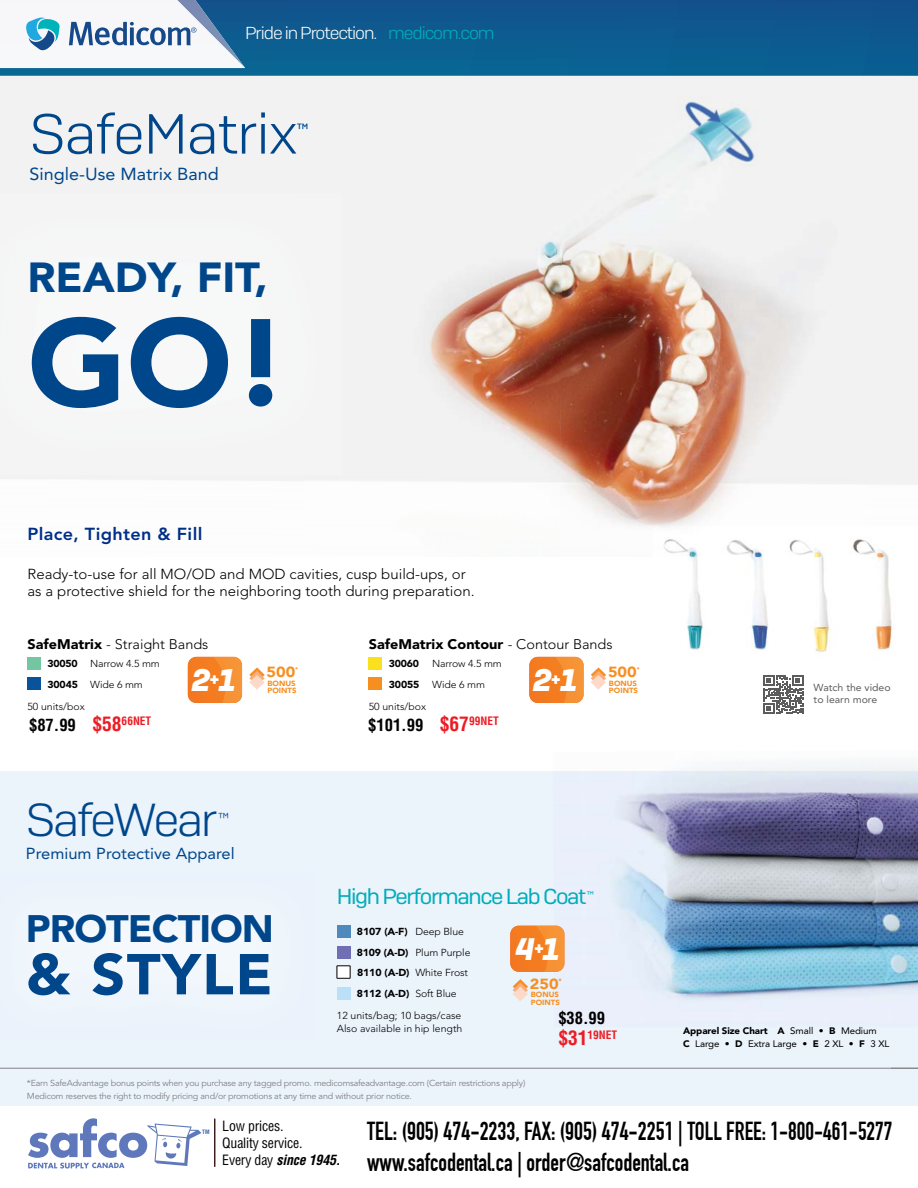
<style>
.page{position:relative;width:918px;height:1188px;background:#fff}
.page>*{position:absolute;margin:0;border:0;box-sizing:border-box;transform-origin:0 0}
.t1{font:900 122.55px "Avenir LT Std";color:#00468b;scale:1.04 1}
.t2{font:900 57px "Avenir LT Std";letter-spacing:.025em;color:#00468b;scale:1.04 1}
.t3{font:300 56.4px "Camber W04";letter-spacing:-.02em;color:#00468b;scale:1.04 1}
.t4{font:300 46.2px "Camber W04";letter-spacing:-.05em;color:#00468b;scale:1.04 1}
.t5{font:900 41.7px "Avenir LT Std";color:#00468b;scale:1.04 1}
.t6{font:900 37.95px "Avenir LT Std";letter-spacing:-.025em;color:#00468b;scale:1.04 1}
.t7{font:italic 700 31.2px "Camber W04";color:#fff;scale:.96 1}
.t8{font:25.5px/30.6px "DIN Engschrift LT Alternate";color:#000;scale:.94 1}
.t9{font:21.6px "Camber W04";letter-spacing:-.06em;color:#00adbb;scale:1.04 1}
.t10{font:italic 700 18.15px "Camber W04";color:#fff;scale:.96 1}
.t11{font:300 17.4px "Camber W04";letter-spacing:-.06em;color:#fff;scale:1.04 1}
.t12{font:17.4px "Avenir LT Std";color:#00468b;scale:1.04 1}
.t13{font:800 17.4px "Avenir LT Std";letter-spacing:.02em;color:#002f87;scale:1.04 1}
.t14{font:700 condensed 16.5px "Helvetica LT Std";color:#000}
.t15{font:15.9px "Avenir LT Std";color:#00468b;scale:1.04 1}
.t16{font:900 14.7px "Avenir";color:#f78f22;scale:1.1 1}
.t17{font:300 14.4px/17.4px "Avenir LT Std";color:#000;scale:1.04 1}
.t18{font:900 13.95px "Avenir LT Std";color:#000;scale:1.04 1}
.t19{font:300 13.95px "Avenir LT Std";color:#000;scale:1.04 1}
.t20{font:condensed 13.8px/16.6px "Helvetica LT Std";letter-spacing:-.015em;color:#000}
.t21{font:13.5px "Camber W04";color:#00468b;scale:1.04 1}
.t22{font:300 13.05px "Camber W04";color:#00468b;scale:1.04 1}
.t23{font:700 condensed 11.4px "Helvetica LT Std";color:#ed1c24}
.t24{font:300 10.05px/20.9px "Avenir LT Std";color:#000;scale:1.04 1}
.t25{font:900 10.05px/20.9px "Avenir LT Std";letter-spacing:-.01em;color:#000;scale:1.04 1}
.t26{font:10.05px/12.1px "Avenir LT Std";color:#5c5c5d;scale:1.04 1}
.t27{font:9.45px/13px "Avenir LT Std";letter-spacing:-.01em;color:#000;scale:1.04 1}
.t28{font:8.7px/13px "Avenir LT Std";letter-spacing:-.025em;color:#808285;scale:1.04 1}
.t29{font:8.25px "Camber W04";color:#00adbb;scale:1.04 1}
.t30{font:900 7.5px/7.5px "Avenir";color:#f78f22;scale:1.04 1}
.t31{font:900 6.3px "Avenir";color:#f78f22;scale:1.1 1}
.t32{font:700 condensed 5.85px "Helvetica LT Std";color:#3763af}
.t33{font:900 5.55px "Avenir";color:#f78f22;scale:1.1 1}
.s1{color:#00b2ba}
.s2{font-weight:900}
.s3{font-weight:300}
.s4{font-size:31.2px}
.s5{font-size:19.5px;color:#ed1c24}
.s6{font-size:19.5px}
.s7{font-weight:700;font-style:italic}
</style>
<div class="page">
<svg style="left:0;top:0;width:918px;height:76px;background:#0d5c90"></svg>
<img style="left:0;top:0;width:245px;height:68px">
<svg style="left:69px;top:22px;width:127px;height:23px"></svg>
<svg style="left:23px;top:17px;width:37px;height:36px"></svg>
<div style="left:0;top:771px;width:918px;height:334px;background:#ebf3fb"></div>
<hr style="left:0;top:1068px;width:918px;height:1px;background:#808285">
<img style="left:561px;top:76px;width:306px;height:241px">
<img style="left:305px;top:218px;width:257px;height:264px">
<img style="left:559px;top:317px;width:310px;height:210px">
<img style="left:553px;top:762px;width:365px;height:238px">
<div style="left:0;top:194px;width:342px;height:281px;background:#f5f6f6"></div>
<div style="left:27px;top:657px;width:14px;height:12px;background:#73c6a1"></div>
<div style="left:27px;top:678px;width:14px;height:12px;background:#085399"></div>
<svg style="left:249px;top:667px;width:16px;height:23px"></svg>
<svg style="left:188px;top:657px;width:25px;height:46px"></svg>
<img style="left:213px;top:657px;width:29px;height:46px">
<div style="left:369px;top:657px;width:13px;height:12px;background:#fbe01d"></div>
<div style="left:369px;top:678px;width:13px;height:12px;background:#f78e20"></div>
<svg style="left:591px;top:667px;width:15px;height:23px"></svg>
<svg style="left:529px;top:657px;width:26px;height:46px"></svg>
<img style="left:555px;top:657px;width:28px;height:46px">
<svg style="left:510px;top:926px;width:54px;height:47px"></svg>
<img style="left:536px;top:926px;width:28px;height:46px">
<svg style="left:513px;top:979px;width:15px;height:22px"></svg>
<div style="left:337px;top:925px;width:13px;height:13px;background:#4e8abe"></div>
<div style="left:337px;top:946px;width:13px;height:13px;background:#716fb4"></div>
<div style="left:337px;top:987px;width:13px;height:12px;background:#b9e0f7"></div>
<svg style="left:337px;top:966px;width:14px;height:13px"></svg>
<svg style="left:763px;top:675px;width:41px;height:39px"></svg>
<img style="left:664px;top:538px;width:228px;height:114px">
<hr style="left:214px;top:1119px;width:1px;height:48px;background:#000">
<svg style="left:28px;top:1118px;width:173px;height:51px"></svg>
<h3 class="t11" style="left:245px;top:23px;width:241px">Pride in Protection. <span class="s1">medicom.com</span></h3>
<h3 class="t3" style="left:30px;top:101px;width:260px">SafeMatrix</h3>
<h3 class="t21" style="left:297px;top:120px;width:13px">™</h3>
<h3 class="t12" style="left:30px;top:165px;width:184px">Single-Use Matrix Band</h3>
<h3 class="t5" style="left:27px;top:253px;width:233px">READY, FIT,</h3>
<h1 class="t1" style="left:27px;top:292px;width:253px">GO!</h1>
<h3 class="t13" style="left:27px;top:526px;width:170px">Place, Tighten &amp; Fill</h3>
<h3 class="t17" style="left:27px;top:566px;width:431px">Ready-to-use for all MO/OD and MOD cavities, cusp build-ups, or as a protective shield for the neighboring tooth during preparation.</h3>
<h3 class="t19" style="left:27px;top:637px;width:176px"><span class="s2">SafeMatrix</span> - Straight Bands</h3>
<h3 class="t18" style="left:369px;top:636px;width:236px">SafeMatrix Contour <span class="s3">- Contour Bands</span></h3>
<p class="t24" style="left:47px;top:653px;width:110px"><span class="s2">30050</span> Narrow 4.5 mm<br><span class="s2">30045</span> Wide 6 mm</p>
<p class="t24" style="left:27px;top:696px;width:57px">50 units/box</p>
<h3 class="t7" style="left:192px;top:662px;width:21px">2</h3>
<h3 class="t10" style="left:210px;top:670px;width:28px">+<span class="s4">1</span></h3>
<h3 class="t16" style="left:267px;top:663px;width:28px">500</h3>
<p class="t33" style="left:295px;top:666px;width:4px">*</p>
<p class="t30" style="left:267px;top:680px;width:29px">BONUS</p>
<p class="t30" style="left:267px;top:687px;width:29px">POINTS</p>
<p class="t25" style="left:389px;top:653px;width:31px">30060</p>
<p class="t24" style="left:389px;top:653px;width:110px;text-indent:43px">Narrow 4.5 mm<br><span class="s2">30055</span> Wide 6 mm</p>
<p class="t24" style="left:369px;top:696px;width:57px">50 units/box</p>
<h3 class="t7" style="left:533px;top:662px;width:21px">2</h3>
<h3 class="t10" style="left:551px;top:670px;width:28px">+<span class="s4">1</span></h3>
<h3 class="t16" style="left:608px;top:663px;width:28px">500</h3>
<p class="t33" style="left:637px;top:666px;width:4px">*</p>
<p class="t30" style="left:609px;top:680px;width:29px">BONUS</p>
<p class="t30" style="left:609px;top:687px;width:29px">POINTS</p>
<h3 class="t14" style="left:29px;top:719px;width:124px">$87.99 <span class="s5">$58</span><sup>66NET</sup></h3>
<h3 class="t14" style="left:368px;top:719px;width:132px">$101.99 <span class="s5">$67</span><sup>99NET</sup></h3>
<h3 class="t4" style="left:26px;top:793px;width:186px">SafeWear</h3>
<h3 class="t22" style="left:218px;top:810px;width:12px">™</h3>
<h3 class="t15" style="left:26px;top:846px;width:202px">Premium Protective Apparel</h3>
<h3 class="t6" style="left:26px;top:907px;width:240px">PROTECTION</h3>
<h2 class="t2" style="left:26px;top:941px;width:239px">&amp; STYLE</h2>
<h3 class="t9" style="left:337px;top:884px;width:242px">High Performance Lab Coat</h3>
<p class="t29" style="left:587px;top:890px;width:8px">™</p>
<h3 class="t7" style="left:516px;top:931px;width:47px">4<sup>+</sup>1</h3>
<h3 class="t16" style="left:530px;top:974px;width:28px">250</h3>
<p class="t31" style="left:559px;top:976px;width:5px">*</p>
<p class="t30" style="left:531px;top:991px;width:29px">BONUS<br>POINTS</p>
<p class="t25" style="left:357px;top:922px;width:111px">8107 (A-F) <span class="s3">Deep Blue<br></span>8109 (A-D) <span class="s3">Plum Purple</span></p>
<p class="t25" style="left:357px;top:962px;width:108px">8110 (A-D) <span class="s3">White Frost<br></span>8112 (A-D) <span class="s3">Soft Blue</span></p>
<p class="t24" style="left:337px;top:1009px;width:122px;line-height:13px">12 units/bag; 10 bags/case<br>Also available in hip length</p>
<h3 class="t14" style="left:558px;top:1013px;width:48px">$38.99</h3>
<h3 class="t23" style="left:558px;top:1031px;width:60px"><span class="s6">$31</span>19NET</h3>
<p class="t28" style="left:27px;top:1077px;width:481px">*Earn SafeAdvantage bonus points when you purchase any tagged promo. medicomsafeadvantage.com (Certain restrictions apply)<br>Medicom reserves the right to modify pricing and/or promotions at any time and without prior notice.</p>
<p class="t26" style="left:814px;top:682px;width:76px">Watch the video to learn more</p>
<p class="t27" style="left:683px;top:1025px;width:200px"><span class="s2">Apparel Size Chart A</span> Small <span class="s2">• B</span> Medium<br><span class="s2">C</span> Large <span class="s2">• D</span> Extra Large <span class="s2">• E</span> 2 XL <span class="s2">• F</span> 3 XL</p>
<p class="t32" style="left:202px;top:1130px;width:9px">TM</p>
<h3 class="t20" style="left:222px;top:1120px;width:120px">Low prices.<br>Quality service.<br>Every day <span class="s7">since 1945.</span></h3>
<h3 class="t8" style="left:367px;top:1116px;width:560px">TEL: (905) 474-2233, FAX: (905) 474-2251 | TOLL FREE: 1-800-461-5277 www.safcodental.ca | order@safcodental.ca</h3>
</div>
